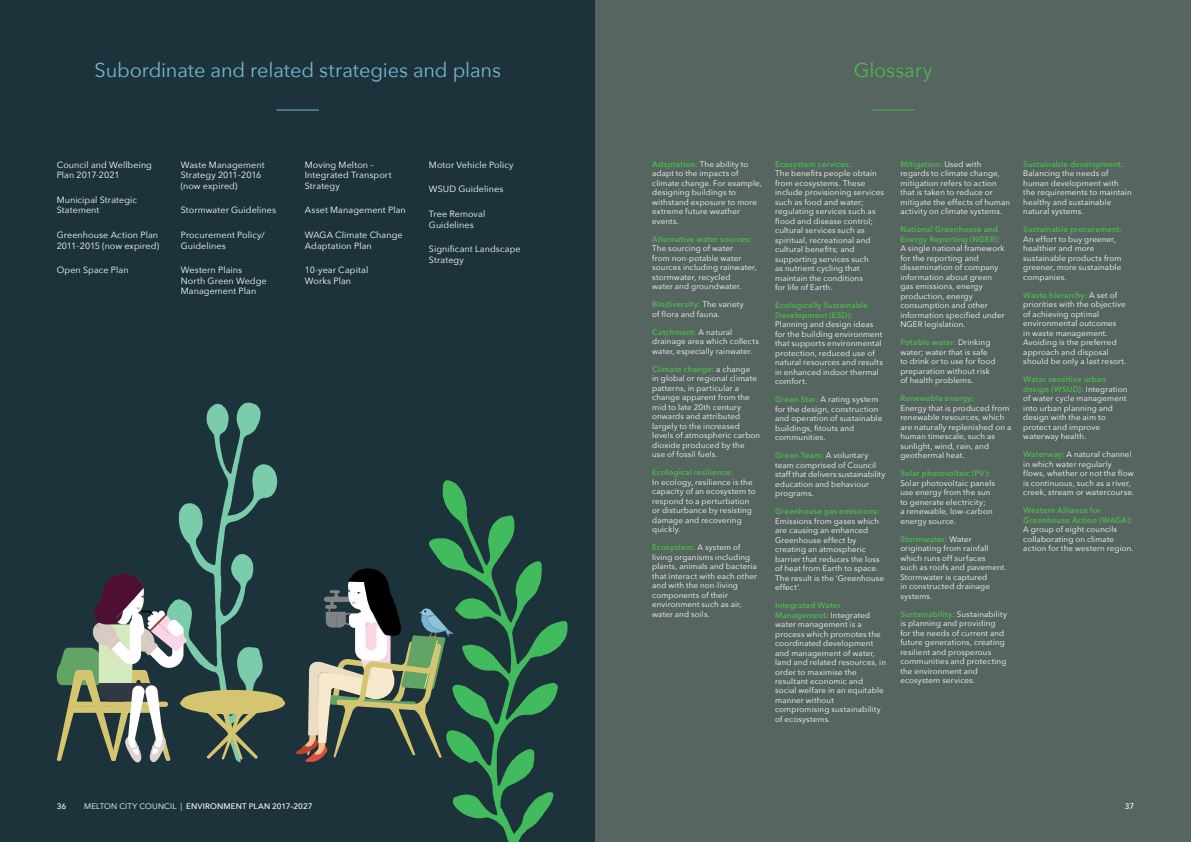
<style>
.page{position:relative;width:1191px;height:842px;background:#fff}
.page>*{position:absolute;margin:0;border:0;box-sizing:border-box;transform-origin:0 0}
.t1{font:20px "Avenir Next";letter-spacing:-.01em;color:#77b6d1}
.t2{font:20px "Avenir Next";letter-spacing:-.005em;color:#4db84f}
.t3{font:9px/10.5px "Avenir Next";letter-spacing:.01em;color:#fff}
.t4{font:8px/9.5px "Avenir Next";letter-spacing:.015em;color:#fff}
.t5{font:600 8px/9.5px "Avenir Next";letter-spacing:.02em;color:#4db84f}
.t6{font:500 8px "Avenir Next";letter-spacing:.015em;color:#fff}
.s1{font-weight:600;color:#4db84f}
.s2{font-weight:400}
</style>
<div class="page">
<div style="left:0;top:0;width:595px;height:842px;background:#1c333b"></div>
<div style="left:595px;top:0;width:596px;height:842px;background:#56655f"></div>
<hr style="left:276px;top:110px;width:43px;height:1px;background:#77b6d1">
<hr style="left:872px;top:110px;width:42px;height:1px;background:#4db84f">
<svg style="left:429px;top:480px;width:139px;height:362px"></svg>
<svg style="left:179px;top:402px;width:101px;height:307px"></svg>
<svg style="left:57px;top:573px;width:222px;height:189px"></svg>
<svg style="left:295px;top:568px;width:159px;height:194px"></svg>
<h1 class="t1" style="left:95px;top:53px;width:408px">Subordinate and related strategies and plans</h1>
<h1 class="t2" style="left:854px;top:53px;width:80px">Glossary</h1>
<p class="t3" style="left:57px;top:159px;width:97px">Council and Wellbeing<br>Plan 2017-2021</p>
<p class="t3" style="left:57px;top:194px;width:82px">Municipal Strategic<br>Statement</p>
<p class="t3" style="left:57px;top:229px;width:104px">Greenhouse Action Plan<br>2011–2015 (now expired)</p>
<p class="t3" style="left:57px;top:264px;width:73px">Open Space Plan</p>
<p class="t3" style="left:181px;top:159px;width:85px">Waste Management<br>Strategy 2011–2016 (now expired)</p>
<p class="t3" style="left:181px;top:205px;width:97px">Stormwater Guidelines</p>
<p class="t3" style="left:181px;top:229px;width:86px">Procurement Policy/<br>Guidelines</p>
<p class="t3" style="left:181px;top:264px;width:87px">Western Plains<br>North Green Wedge<br>Management Plan</p>
<p class="t3" style="left:305px;top:159px;width:88px">Moving Melton –<br>Integrated Transport<br>Strategy</p>
<p class="t3" style="left:305px;top:205px;width:102px">Asset Management Plan</p>
<p class="t3" style="left:305px;top:229px;width:99px">WAGA Climate Change<br>Adaptation Plan</p>
<p class="t3" style="left:305px;top:264px;width:65px">10-year Capital<br>Works Plan</p>
<p class="t3" style="left:429px;top:159px;width:86px">Motor Vehicle Policy</p>
<p class="t3" style="left:429px;top:184px;width:76px">WSUD Guidelines</p>
<p class="t3" style="left:429px;top:208px;width:58px">Tree Removal<br>Guidelines</p>
<p class="t3" style="left:429px;top:243px;width:93px">Significant Landscape<br>Strategy</p>
<p class="t4" style="left:652px;top:159px;width:111px"><span class="s1">Adaptation:</span> The ability to adapt to the impacts of climate change. For example, designing buildings to withstand exposure to more extreme future weather events.</p>
<p class="t5" style="left:652px;top:234px;width:101px">Alternative water sources:</p>
<p class="t4" style="left:652px;top:243px;width:106px">The sourcing of water<br>from non-potable water sources including rainwater, stormwater, recycled<br>water and groundwater.</p>
<p class="t4" style="left:652px;top:299px;width:93px"><span class="s1">Biodiversity:</span> The variety of flora and fauna.</p>
<p class="t4" style="left:652px;top:327px;width:108px"><span class="s1">Catchment:</span> A natural drainage area which collects water, especially rainwater.</p>
<p class="t4" style="left:652px;top:364px;width:109px"><span class="s1">Climate change:</span> a change<br>in global or regional climate patterns, in particular a change apparent from the mid to late 20th century onwards and attributed largely to the increased levels of atmospheric carbon dioxide produced by the<br>use of fossil fuels.</p>
<p class="t5" style="left:652px;top:467px;width:82px">Ecological resilience:</p>
<p class="t4" style="left:652px;top:477px;width:105px">In ecology, resilience is the capacity of an ecosystem to respond to a perturbation or disturbance by resisting damage and recovering quickly.</p>
<p class="t4" style="left:652px;top:542px;width:106px"><span class="s1">Ecosystem:</span> A system of living organisms including plants, animals and bacteria that interact with each other and with the non-living components of their environment such as air, water and soils.</p>
<p class="t5" style="left:775px;top:159px;width:77px">Ecosystem services:</p>
<p class="t4" style="left:775px;top:168px;width:110px">The benefits people obtain from ecosystems. These include provisioning services such as food and water; regulating services such as flood and disease control; cultural services such as spiritual, recreational and cultural benefits; and supporting services such<br>as nutrient cycling that maintain the conditions<br>for life of Earth.</p>
<p class="t5" style="left:775px;top:300px;width:94px">Ecologically Sustainable<br>Development (ESD):</p>
<p class="t4" style="left:775px;top:319px;width:109px">Planning and design ideas for the building environment that supports environmental protection, reduced use of natural resources and results in enhanced indoor thermal comfort.</p>
<p class="t4" style="left:775px;top:394px;width:109px"><span class="s1">Green Star:</span> A rating system for the design, construction and operation of sustainable buildings, fitouts and communities.</p>
<p class="t4" style="left:775px;top:450px;width:112px"><span class="s1">Green Team:</span> A voluntary team comprised of Council staff that delivers sustainability education and behaviour programs.</p>
<p class="t5" style="left:775px;top:506px;width:106px">Greenhouse gas emissions:</p>
<p class="t4" style="left:775px;top:516px;width:110px">Emissions from gases which are causing an enhanced<br>Greenhouse effect by creating an atmospheric barrier that reduces the loss of heat from Earth to space.<br>The result is the ‘Greenhouse effect’.</p>
<p class="t4" style="left:775px;top:600px;width:112px"><span class="s1">Integrated Water<br>Management:</span> Integrated water management is a process which promotes the coordinated development and management of water, land and related resources, in order to maximise the resultant economic and social welfare in an equitable manner without compromising sustainability of ecosystems.</p>
<p class="t4" style="left:900px;top:159px;width:111px"><span class="s1">Mitigation:</span> Used with regards to climate change, mitigation refers to action that is taken to reduce or mitigate the effects of human activity on climate systems.</p>
<p class="t5" style="left:900px;top:224px;width:102px">National Greenhouse and<br>Energy Reporting (NGER):</p>
<p class="t4" style="left:900px;top:243px;width:106px">A single national framework for the reporting and dissemination of company information about green gas emissions, energy production, energy consumption and other information specified under<br>NGER legislation.</p>
<p class="t4" style="left:900px;top:337px;width:97px"><span class="s1">Potable water:</span> Drinking water; water that is safe to drink or to use for food preparation without risk of health problems.</p>
<p class="t5" style="left:900px;top:393px;width:75px">Renewable energy:</p>
<p class="t4" style="left:900px;top:403px;width:112px">Energy that is produced from renewable resources, which are naturally replenished on a human timescale, such as sunlight, wind, rain, and geothermal heat.</p>
<p class="t5" style="left:900px;top:468px;width:91px">Solar photovoltaic (PV):</p>
<p class="t4" style="left:900px;top:478px;width:96px">Solar photovoltaic panels use energy from the sun to generate electricity;<br>a renewable, low-carbon energy source.</p>
<p class="t4" style="left:900px;top:534px;width:108px"><span class="s1">Stormwater:</span> Water originating from rainfall which runs off surfaces<br>such as roofs and pavement.<br>Stormwater is captured<br>in constructed drainage systems.</p>
<p class="t4" style="left:900px;top:609px;width:108px"><span class="s1">Sustainability:</span> Sustainability is planning and providing for the needs of current and future generations, creating resilient and prosperous communities and protecting the environment and ecosystem services.</p>
<p class="t5" style="left:1023px;top:159px;width:102px">Sustainable development:</p>
<p class="t4" style="left:1023px;top:168px;width:110px">Balancing the needs of human development with the requirements to maintain healthy and sustainable natural systems.</p>
<p class="t5" style="left:1023px;top:224px;width:100px">Sustainable procurement:</p>
<p class="t4" style="left:1023px;top:234px;width:100px">An effort to buy greener, healthier and more sustainable products from greener, more sustainable companies.</p>
<p class="t4" style="left:1023px;top:290px;width:104px"><span class="s1">Waste hierarchy:</span> A set of priorities with the objective of achieving optimal environmental outcomes<br>in waste management.<br>Avoiding is the preferred approach and disposal should be only a last resort.</p>
<p class="t4" style="left:1023px;top:374px;width:105px"><span class="s1">Water sensitive urban design (WSUD):</span> Integration of water cycle management into urban planning and design with the aim to protect and improve waterway health.</p>
<p class="t4" style="left:1023px;top:449px;width:112px"><span class="s1">Waterway:</span> A natural channel in which water regularly flows, whether or not the flow is continuous, such as a river, creek, stream or watercourse.</p>
<p class="t5" style="left:1023px;top:505px;width:111px">Western Alliance for<br>Greenhouse Action (WAGA):</p>
<p class="t4" style="left:1023px;top:524px;width:112px">A group of eight councils collaborating on climate action for the western region.</p>
<p class="t6" style="left:57px;top:799px;width:11px">36</p>
<p class="t6" style="left:84px;top:799px;width:230px"><span class="s2">MELTON CITY COUNCIL |</span> ENVIRONMENT PLAN 2017–2027</p>
<p class="t6" style="left:1124px;top:799px;width:11px">37</p>
</div>
